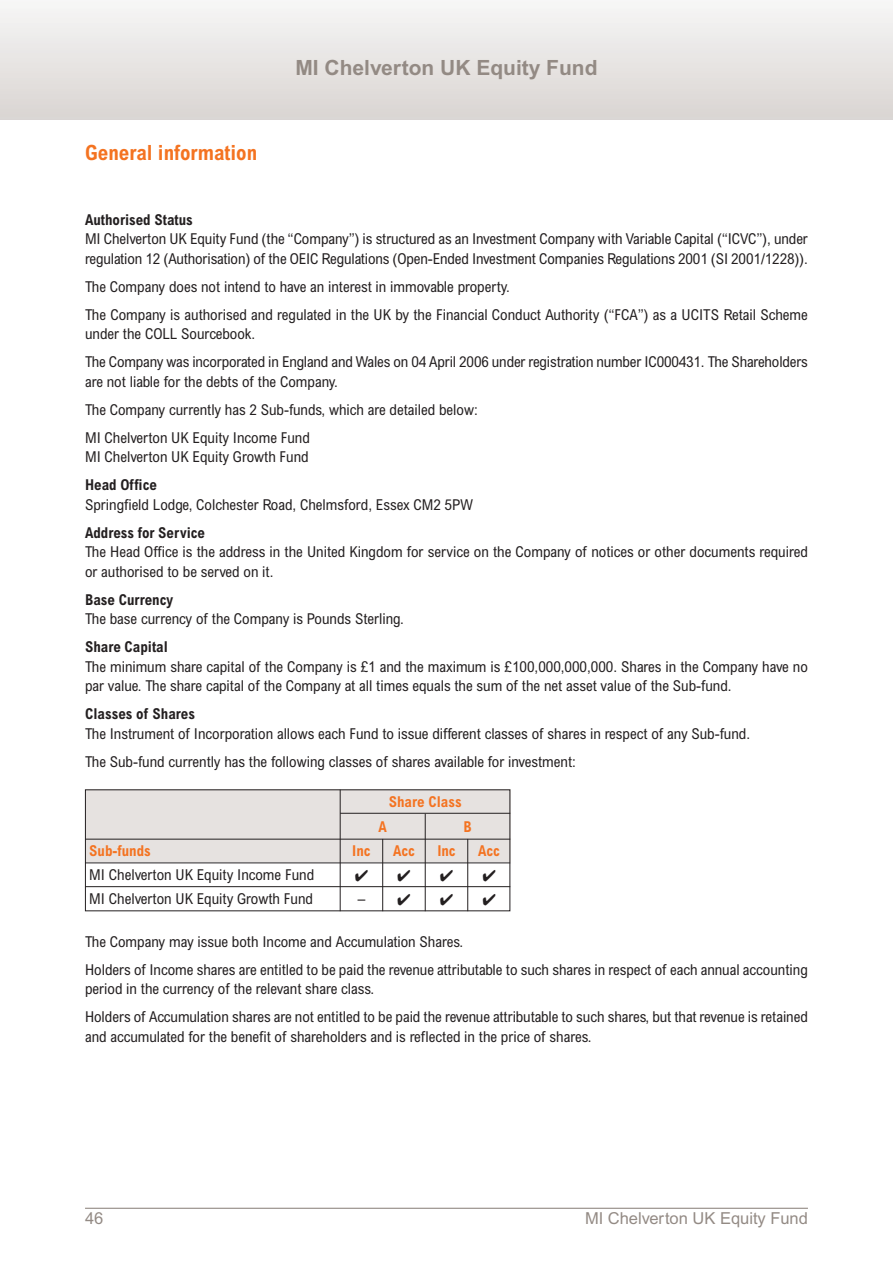
<style>
.page{position:relative;width:893px;height:1263px;background:#fff}
.page>*{position:absolute;margin:0;border:0;box-sizing:border-box;transform-origin:0 0}
.t1{font:700 21px "Arial";color:#938a84}
.t2{font:700 condensed 21px "Arial";color:#f47321}
.t3{font:16.5px "Arial";color:#938a84}
.t4{font:condensed 15px/28px "Arial";color:#231f20}
.t5{font:700 condensed 15px "Arial";color:#231f20}
.t6{font:700 condensed 15px "Arial";color:#f47321}
</style>
<div class="page">
<div style="left:0;top:0;width:893px;height:119px;background:linear-gradient(to bottom,#f7f7f6,#dad5d2)"></div>
<hr style="left:85px;top:1208px;width:723px;height:1px;background:#938a84">
<div style="left:85px;top:789px;width:425px;height:73px;background:#e6e2e0"></div>
<hr style="left:340px;top:790px;width:1px;height:121px;background:#231f20">
<hr style="left:425px;top:814px;width:1px;height:97px;background:#231f20">
<hr style="left:382px;top:839px;width:1px;height:72px;background:#231f20">
<hr style="left:467px;top:839px;width:1px;height:72px;background:#231f20">
<hr style="left:340px;top:813px;width:170px;height:1px;background:#231f20">
<hr style="left:85px;top:839px;width:425px;height:1px;background:#231f20">
<hr style="left:85px;top:862px;width:425px;height:1px;background:#231f20">
<hr style="left:85px;top:886px;width:425px;height:1px;background:#231f20">
<svg style="left:382px;top:870px;width:2px;height:11px"></svg>
<svg style="left:467px;top:870px;width:2px;height:11px"></svg>
<svg style="left:467px;top:893px;width:2px;height:12px"></svg>
<h1 class="t2" style="left:85px;top:145px;width:174px">General information</h1>
<h1 class="t1" style="left:295px;top:60px;width:304px">MI Chelverton UK Equity Fund</h1>
<p class="t5" style="left:85px;top:214px;width:109px">Authorised Status</p>
<p class="t4" style="left:85px;top:231px;width:724px;line-height:19.5px">MI Chelverton UK Equity Fund (the “Company”) is structured as an Investment Company with Variable Capital (“ICVC”), under regulation 12 (Authorisation) of the OEIC Regulations (Open-Ended Investment Companies Regulations 2001 (SI 2001/1228)).</p>
<p class="t4" style="left:85px;top:274px;width:724px">The Company does not intend to have an interest in immovable property.<br>The Company is authorised and regulated in the UK by the Financial Conduct Authority (“FCA”) as a UCITS Retail Scheme</p>
<p class="t4" style="left:85px;top:321px;width:724px">under the COLL Sourcebook.<br>The Company was incorporated in England and Wales on 04 April 2006 under registration number IC000431. The Shareholders</p>
<p class="t4" style="left:85px;top:369px;width:394px">are not liable for the debts of the Company.<br>The Company currently has 2 Sub-funds, which are detailed below:<br>MI Chelverton UK Equity Income Fund</p>
<p class="t4" style="left:85px;top:444px;width:225px">MI Chelverton UK Equity Growth Fund</p>
<p class="t5" style="left:85px;top:480px;width:73px">Head Office</p>
<p class="t4" style="left:85px;top:492px;width:389px">Springfield Lodge, Colchester Road, Chelmsford, Essex CM2 5PW</p>
<p class="t5" style="left:85px;top:527px;width:121px">Address for Service</p>
<p class="t4" style="left:85px;top:544px;width:724px;line-height:19.5px">The Head Office is the address in the United Kingdom for service on the Company of notices or other documents required or authorised to be served on it.</p>
<p class="t5" style="left:85px;top:594px;width:90px">Base Currency</p>
<p class="t4" style="left:85px;top:606px;width:320px">The base currency of the Company is Pounds Sterling.</p>
<p class="t5" style="left:85px;top:642px;width:84px">Share Capital</p>
<p class="t4" style="left:85px;top:658px;width:724px;line-height:19.5px">The minimum share capital of the Company is £1 and the maximum is £100,000,000,000. Shares in the Company have no par value. The share capital of the Company at all times equals the sum of the net asset value of the Sub-fund.</p>
<p class="t5" style="left:85px;top:709px;width:112px">Classes of Shares</p>
<p class="t4" style="left:85px;top:721px;width:667px">The Instrument of Incorporation allows each Fund to issue different classes of shares in respect of any Sub-fund.<br>The Sub-fund currently has the following classes of shares available for investment:</p>
<p class="t6" style="left:389px;top:796px;width:74px">Share Class</p>
<p class="t6" style="left:379px;top:822px;width:10px">A</p>
<p class="t6" style="left:464px;top:822px;width:10px">B</p>
<p class="t6" style="left:89px;top:845px;width:63px">Sub-funds</p>
<p class="t6" style="left:352px;top:845px;width:20px">Inc</p>
<p class="t6" style="left:393px;top:845px;width:23px">Acc</p>
<p class="t6" style="left:437px;top:845px;width:20px">Inc</p>
<p class="t6" style="left:478px;top:845px;width:23px">Acc</p>
<p class="t4" style="left:89px;top:862px;width:226px">MI Chelverton UK Equity Income Fund</p>
<p class="t4" style="left:89px;top:886px;width:225px">MI Chelverton UK Equity Growth Fund</p>
<p class="t4" style="left:358px;top:886px;width:54px">– ✔</p>
<p class="t4" style="left:85px;top:929px;width:724px">The Company may issue both Income and Accumulation Shares.<br>Holders of Income shares are entitled to be paid the revenue attributable to such shares in respect of each annual accounting</p>
<p class="t4" style="left:85px;top:976px;width:724px">period in the currency of the relevant share class.<br>Holders of Accumulation shares are not entitled to be paid the revenue attributable to such shares, but that revenue is retained</p>
<p class="t4" style="left:85px;top:1024px;width:508px">and accumulated for the benefit of shareholders and is reflected in the price of shares.</p>
<p class="t3" style="left:85px;top:1212px;width:20px">46</p>
<p class="t3" style="left:585px;top:1212px;width:224px">MI Chelverton UK Equity Fund</p>
</div>
